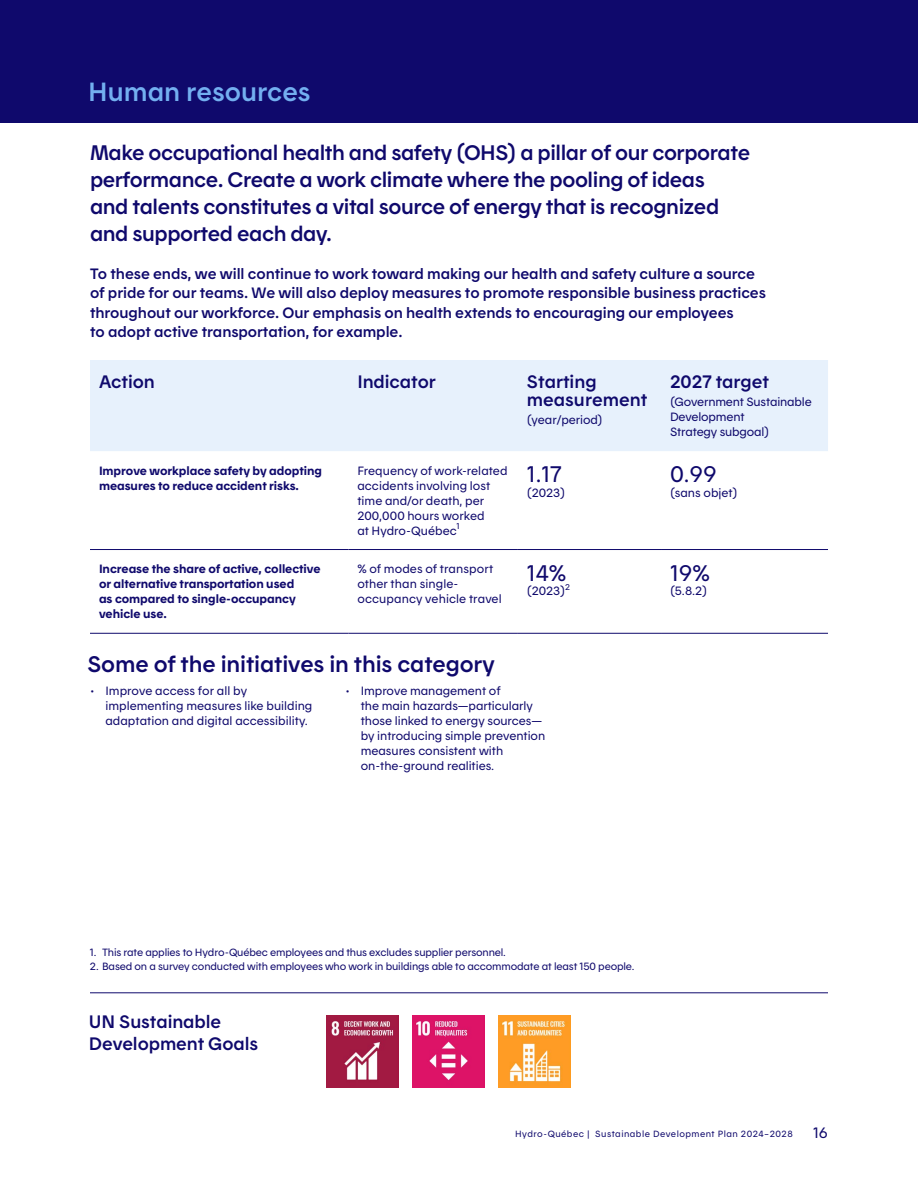
<style>
.page{position:relative;width:918px;height:1188px;background:#fff}
.page>*{position:absolute;margin:0;border:0;box-sizing:border-box;transform-origin:0 0}
.t1{font:26.25px "Hydro Quebec Demi";color:#73aff0}
.S-titre{font:22.5px "Hydro Quebec Demi";letter-spacing:-.005em;color:#0f096c}
.t2{font:22.5px "Hydro Quebec Normal";color:#0f096c}
.t3{font:21px/27px "Hydro Quebec Demi";letter-spacing:-.02em;color:#0f096c}
.S-titre-2{font:18px/18px "Hydro Quebec Demi";letter-spacing:-.005em;color:#0f096c}
.t4{font:15px/19.5px "Hydro Quebec Demi";letter-spacing:-.005em;color:#0f096c}
.t5{font:15px "Hydro Quebec Normal";color:#0f096c}
.t6{font:12px/15px "Hydro Quebec Normal";letter-spacing:-.005em;color:#0f096c}
.t7{font:12px/15px "Hydro Quebec Gras";letter-spacing:-.005em;color:#0f096c}
.Note{font:10.5px "Hydro Quebec Normal";letter-spacing:-.015em;color:#0f096c}
.t8{font:9px "Hydro Quebec Normal";letter-spacing:.05em;color:#0f096c}
.t9{font:8.4px "Hydro Quebec Normal";color:#0f096c}
</style>
<div class="page">
<div style="left:90px;top:360px;width:738px;height:91px;background:#e7f1fc"></div>
<hr style="left:90px;top:549px;width:258px;height:1px;background:#0f096c">
<hr style="left:348px;top:549px;width:170px;height:1px;background:#0f096c">
<hr style="left:518px;top:549px;width:143px;height:1px;background:#0f096c">
<hr style="left:661px;top:549px;width:167px;height:1px;background:#0f096c">
<hr style="left:90px;top:633px;width:258px;height:1px;background:#0f096c">
<hr style="left:348px;top:633px;width:170px;height:1px;background:#0f096c">
<hr style="left:518px;top:633px;width:143px;height:1px;background:#0f096c">
<hr style="left:661px;top:633px;width:167px;height:1px;background:#0f096c">
<div style="left:0;top:0;width:918px;height:123px;background:#0f096c"></div>
<hr style="left:90px;top:992px;width:738px;height:1px;background:#0f096c">
<img style="left:327px;top:1016px;width:71px;height:71px">
<img style="left:413px;top:1016px;width:71px;height:71px">
<img style="left:499px;top:1016px;width:71px;height:71px">
<h2 class="t1" style="left:88px;top:75px;width:224px">Human resources</h2>
<p class="t3" style="left:90px;top:139px;width:662px">Make occupational health and safety (OHS) a pillar of our corporate performance. Create a work climate where the pooling of ideas<br>and talents constitutes a vital source of energy that is recognized and supported each day.</p>
<p class="t4" style="left:90px;top:263px;width:678px">To these ends, we will continue to work toward making our health and safety culture a source of pride for our teams. We will also deploy measures to promote responsible business practices throughout our workforce. Our emphasis on health extends to encouraging our employees<br>to adopt active transportation, for example.</p>
<p class="S-titre-2" style="left:99px;top:372px;width:57px">Action</p>
<p class="S-titre-2" style="left:357px;top:372px;width:80px">Indicator</p>
<p class="S-titre-2" style="left:527px;top:372px;width:122px">Starting measurement</p>
<p class="t6" style="left:527px;top:412px;width:77px">(year/period)</p>
<p class="t7" style="left:99px;top:462px;width:225px">Improve workplace safety by adopting measures to reduce accident risks.</p>
<p class="t6" style="left:357px;top:463px;width:152px">Frequency of work-related accidents involving lost time and/or death, per<br>200,000 hours worked<br>at Hydro-Québec</p>
<p class="t9" style="left:457px;top:521px;width:5px">1</p>
<p class="t2" style="left:527px;top:461px;width:37px">1.17</p>
<p class="t6" style="left:527px;top:485px;width:40px">(2023)</p>
<p class="t7" style="left:99px;top:561px;width:223px">Increase the share of active, collective or alternative transportation used<br>as compared to single-occupancy vehicle use.</p>
<p class="t6" style="left:357px;top:561px;width:146px">% of modes of transport other than single&shy;occupancy vehicle travel</p>
<p class="t2" style="left:527px;top:559px;width:41px">14%</p>
<p class="t6" style="left:527px;top:583px;width:40px">(2023)</p>
<p class="t9" style="left:565px;top:582px;width:6px">2</p>
<p class="S-titre" style="left:87px;top:650px;width:409px">Some of the initiatives in this category</p>
<p class="t6" style="left:105px;top:683px;width:208px;text-indent:-15px">• Improve access for all by implementing measures like building adaptation and digital accessibility.</p>
<p class="t6" style="left:361px;top:683px;width:186px;text-indent:-15px">• Improve management of<br>the main hazards—particularly those linked to energy sources— by introducing simple prevention measures consistent with on-the-ground realities.</p>
<p class="S-titre-2" style="left:670px;top:372px;width:100px">2027 target</p>
<p class="t6" style="left:670px;top:394px;width:143px">(Government Sustainable<br>Development<br>Strategy subgoal)</p>
<p class="t2" style="left:670px;top:461px;width:48px">0.99</p>
<p class="t6" style="left:670px;top:485px;width:69px">(sans objet)</p>
<p class="t2" style="left:670px;top:559px;width:41px">19%</p>
<p class="t6" style="left:670px;top:583px;width:39px">(5.8.2)</p>
<p class="Note" style="left:90px;top:946px;width:417px">1. This rate applies to Hydro-Québec employees and thus excludes supplier personnel.</p>
<p class="Note" style="left:90px;top:960px;width:546px">2. Based on a survey conducted with employees who work in buildings able to accommodate at least 150 people.</p>
<p class="S-titre-2" style="left:89px;top:1010px;width:171px;line-height:22.5px">UN Sustainable<br>Development Goals</p>
<p class="t8" style="left:515px;top:1129px;width:279px">Hydro-Québec | Sustainable Development Plan 2024–2028</p>
<p class="t5" style="left:813px;top:1123px;width:16px">16</p>
</div>
